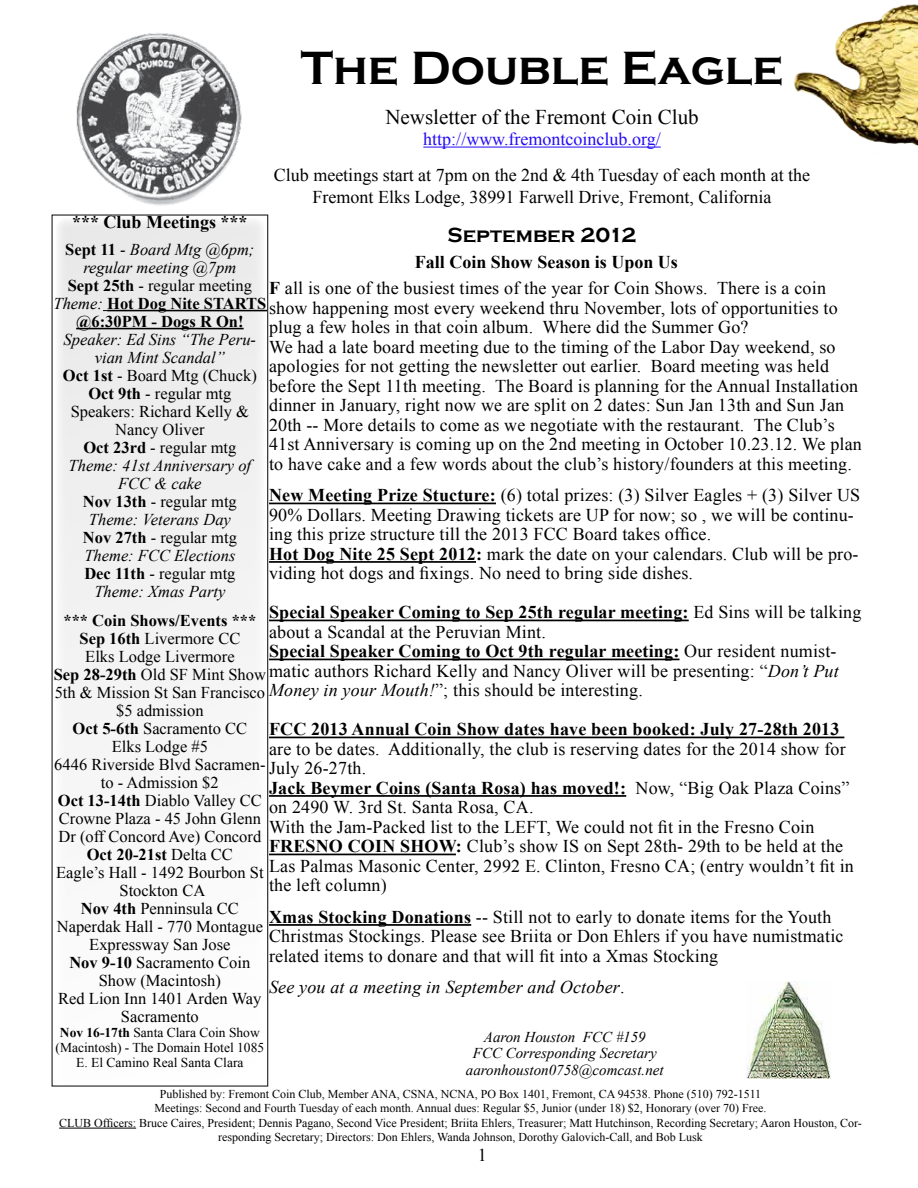
<style>
.page{position:relative;width:918px;height:1188px;background:#fff}
.page>*{position:absolute;margin:0;border:0;box-sizing:border-box;transform-origin:0 0}
.t1{font:700 48px "Copperplate Gothic";color:#000}
.t2{font:21px "Times New Roman";color:#000}
.t3{font:700 21px "Copperplate Gothic";color:#000}
.t4{font:18px/19.5px "Times New Roman";letter-spacing:.01em;color:#000}
.t5{font:700 18px "Times New Roman";letter-spacing:.01em;color:#000}
.t6{font:italic 18px "Times New Roman";letter-spacing:.01em;color:#000}
.t7{font:18px "Times New Roman";color:#230bf6}
.t8{font:16.5px/18px "Times New Roman";color:#000;text-align:center}
.t9{font:italic 16.5px/18px "Times New Roman";color:#000;text-align:center}
.t10{font:700 16.5px/18px "Times New Roman";color:#000;text-align:center}
.t11{font:italic 15px/16.5px "Times New Roman";color:#000;text-align:center}
.t12{font:13.5px/15px "Times New Roman";color:#000;text-align:center}
.t13{font:12px/14.4px "Times New Roman";color:#000;text-align:center}
.s1{font-weight:400}
.s2{font-weight:400;font-style:italic}
.s3{font-weight:700;font-style:normal}
.s4{font-style:normal}
.s5{font-weight:700}
.s6{font-style:italic}
</style>
<div class="page">
<hr style="left:269px;top:503px;width:227px;height:1px;background:#000">
<hr style="left:269px;top:561px;width:207px;height:2px;background:#000">
<hr style="left:269px;top:620px;width:420px;height:1px;background:#000">
<hr style="left:269px;top:659px;width:411px;height:1px;background:#000">
<hr style="left:269px;top:737px;width:575px;height:1px;background:#000">
<hr style="left:269px;top:795px;width:357px;height:2px;background:#000">
<hr style="left:269px;top:854px;width:187px;height:1px;background:#000">
<hr style="left:269px;top:924px;width:202px;height:2px;background:#000">
<div style="left:55px;top:218px;width:210px;height:868px;background:#f4f4f4"></div>
<hr style="left:423px;top:147px;width:238px;height:1px;background:#230bf6">
<hr style="left:59px;top:1128px;width:77px;height:1px;background:#000">
<hr style="left:107px;top:310px;width:160px;height:1px;background:#000">
<hr style="left:76px;top:328px;width:168px;height:1px;background:#000">
<div style="left:52px;top:214px;width:216px;height:873px;border:1px solid #231f20"></div>
<img style="left:76px;top:33px;width:166px;height:172px">
<img style="left:793px;top:4px;width:125px;height:142px">
<img style="left:747px;top:981px;width:84px;height:97px">
<h1 class="t1" style="left:301px;top:41px;width:484px">The Double Eagle</h1>
<p class="t2" style="left:385px;top:102px;width:315px">Newsletter of the Fremont Coin Club</p>
<p class="t7" style="left:423px;top:127px;width:239px">http://www.fremontcoinclub.org/</p>
<p class="t4" style="left:274px;top:164px;width:538px;line-height:21.6px;text-align:center">Club meetings start at 7pm on the 2nd &amp; 4th Tuesday of each month at the<br>Fremont Elks Lodge, 38991 Farwell Drive, Fremont, California</p>
<p class="t3" style="left:448px;top:224px;width:190px">September 2012</p>
<p class="t5" style="left:72px;top:209px;width:177px">*** Club Meetings ***</p>
<p class="t10" style="left:54px;top:240px;width:214px">Sept 11 <span class="s1">-</span> <span class="s2">Board Mtg @6pm; regular meeting @7pm<br></span>Sept 25th <span class="s1">- regular meeting<br></span><span class="s2">Theme:</span> Hot Dog Nite STARTS @6:30PM - Dogs R On!</p>
<p class="t9" style="left:63px;top:330px;width:195px">Speaker: Ed Sins “The Peru&shy;vian Mint Scandal”<br><span class="s3">Oct 1st</span> <span class="s4">- Board Mtg (Chuck)<br></span><span class="s3">Oct 9th</span> <span class="s4">- regular mtg<br>Speakers: Richard Kelly &amp;<br>Nancy Oliver<br></span><span class="s3">Oct 23rd</span> <span class="s4">- regular mtg<br></span>Theme: 41st Anniversary of<br>FCC &amp; cake<br><span class="s3">Nov 13th</span> <span class="s4">- regular mtg<br></span>Theme: Veterans Day<br><span class="s3">Nov 27th</span> <span class="s4">- regular mtg<br></span>Theme: FCC Elections<br><span class="s3">Dec 11th</span> <span class="s4">- regular mtg<br></span>Theme: Xmas Party</p>
<p class="t8" style="left:54px;top:611px;width:214px"><span class="s5">*** Coin Shows/Events ***<br>Sep 16th</span> Livermore CC<br>Elks Lodge Livermore<br><span class="s5">Sep 28-29th</span> Old SF Mint Show</p>
<p class="t8" style="left:54px;top:701px;width:213px">$5 admission<br><span class="s5">Oct 5-6th</span> Sacramento CC<br>Elks Lodge #5<br>6446 Riverside Blvd Sacramen&shy;to - Admission $2<br><span class="s5">Oct 13-14th</span> Diablo Valley CC<br>Crowne Plaza - 45 John Glenn<br>Dr (off Concord Ave) Concord<br><span class="s5">Oct 20-21st</span> Delta CC<br>Eagle’s Hall - 1492 Bourbon St<br>Stockton CA<br><span class="s5">Nov 4th</span> Penninsula CC<br>Naperdak Hall - 770 Montague<br>Expressway San Jose<br><span class="s5">Nov 9-10</span> Sacramento Coin<br>Show (Macintosh)<br>Red Lion Inn 1401 Arden Way<br>Sacramento</p>
<p class="t12" style="left:56px;top:1025px;width:210px"><span class="s5">Nov 16-17th</span> Santa Clara Coin Show (Macintosh) - The Domain Hotel 1085<br>E. El Camino Real Santa Clara</p>
<p class="t11" style="left:466px;top:1028px;width:199px">Aaron Houston FCC #159<br>FCC Corresponding Secretary aaronhouston0758@comcast.net</p>
<p class="t5" style="left:415px;top:250px;width:265px">Fall Coin Show Season is Upon Us</p>
<p class="t4" style="left:269px;top:278px;width:594px"><span class="s5">F</span> all is one of the busiest times of the year for Coin Shows. There is a coin show happening most every weekend thru November, lots of opportunities to plug a few holes in that coin album. Where did the Summer Go?<br>We had a late board meeting due to the timing of the Labor Day weekend, so apologies for not getting the newsletter out earlier. Board meeting was held before the Sept 11th meeting. The Board is planning for the Annual Installation dinner in January, right now we are split on 2 dates: Sun Jan 13th and Sun Jan 20th -- More details to come as we negotiate with the restaurant. The Club’s 41st Anniversary is coming up on the 2nd meeting in October 10.23.12. We plan to have cake and a few words about the club’s history/founders at this meeting.</p>
<p class="t4" style="left:269px;top:485px;width:593px"><span class="s5">New Meeting Prize Stucture:</span> (6) total prizes: (3) Silver Eagles + (3) Silver US 90% Dollars. Meeting Drawing tickets are UP for now; so , we will be continu&shy;ing this prize structure till the 2013 FCC Board takes office.<br><span class="s5">Hot Dog Nite 25 Sept 2012:</span> mark the date on your calendars. Club will be pro&shy;viding hot dogs and fixings. No need to bring side dishes.</p>
<p class="t5" style="left:269px;top:600px;width:594px">Special Speaker Coming to Sep 25th regular meeting: <span class="s1">Ed Sins will be talking</span></p>
<p class="t4" style="left:269px;top:622px;width:278px">about a Scandal at the Peruvian Mint.</p>
<p class="t5" style="left:269px;top:639px;width:569px">Special Speaker Coming to Oct 9th regular meeting: <span class="s1">Our resident numist-</span></p>
<p class="t4" style="left:269px;top:661px;width:571px">matic authors Richard Kelly and Nancy Oliver will be presenting: “<span class="s6">Don’t Put</span></p>
<p class="t4" style="left:55px;top:680px;width:590px"><sub>5th</sub> <sub>&amp;</sub> <sub>Mission</sub> <sub>St</sub> <sub>San</sub> <sub>Francisco</sub> <span class="s6">Money in your Mouth!</span>”; this should be interesting.</p>
<p class="t5" style="left:269px;top:717px;width:572px">FCC 2013 Annual Coin Show dates have been booked: July 27-28th 2013</p>
<p class="t4" style="left:269px;top:739px;width:586px">are to be dates. Additionally, the club is reserving dates for the 2014 show for July 26-27th.<br><span class="s5">Jack Beymer Coins (Santa Rosa) has moved!:</span> Now, “Big Oak Plaza Coins” on 2490 W. 3rd St. Santa Rosa, CA.<br>With the Jam-Packed list to the LEFT, We could not fit in the Fresno Coin <span class="s5">FRESNO COIN SHOW:</span> Club’s show IS on Sept 28th- 29th to be held at the Las Palmas Masonic Center, 2992 E. Clinton, Fresno CA; (entry wouldn’t fit in the left column)</p>
<p class="t4" style="left:269px;top:907px;width:576px"><span class="s5">Xmas Stocking Donations</span> -- Still not to early to donate items for the Youth<br>Christmas Stockings. Please see Briita or Don Ehlers if you have numistmatic related items to donare and that will fit into a Xmas Stocking</p>
<p class="t6" style="left:269px;top:975px;width:357px">See you at a meeting in September and October<span class="s4">.</span></p>
<p class="t13" style="left:59px;top:1087px;width:804px">Published by: Fremont Coin Club, Member ANA, CSNA, NCNA, PO Box 1401, Fremont, CA 94538. Phone (510) 792-1511<br>Meetings: Second and Fourth Tuesday of each month. Annual dues: Regular $5, Junior (under 18) $2, Honorary (over 70) Free.<br>CLUB Officers: Bruce Caires, President; Dennis Pagano, Second Vice President; Briita Ehlers, Treasurer; Matt Hutchinson, Recording Secretary; Aaron Houston, Cor&shy;responding Secretary; Directors: Don Ehlers, Wanda Johnson, Dorothy Galovich-Call, and Bob Lusk</p>
<p class="t4" style="left:478px;top:1145px;width:10px">1</p>
</div>
